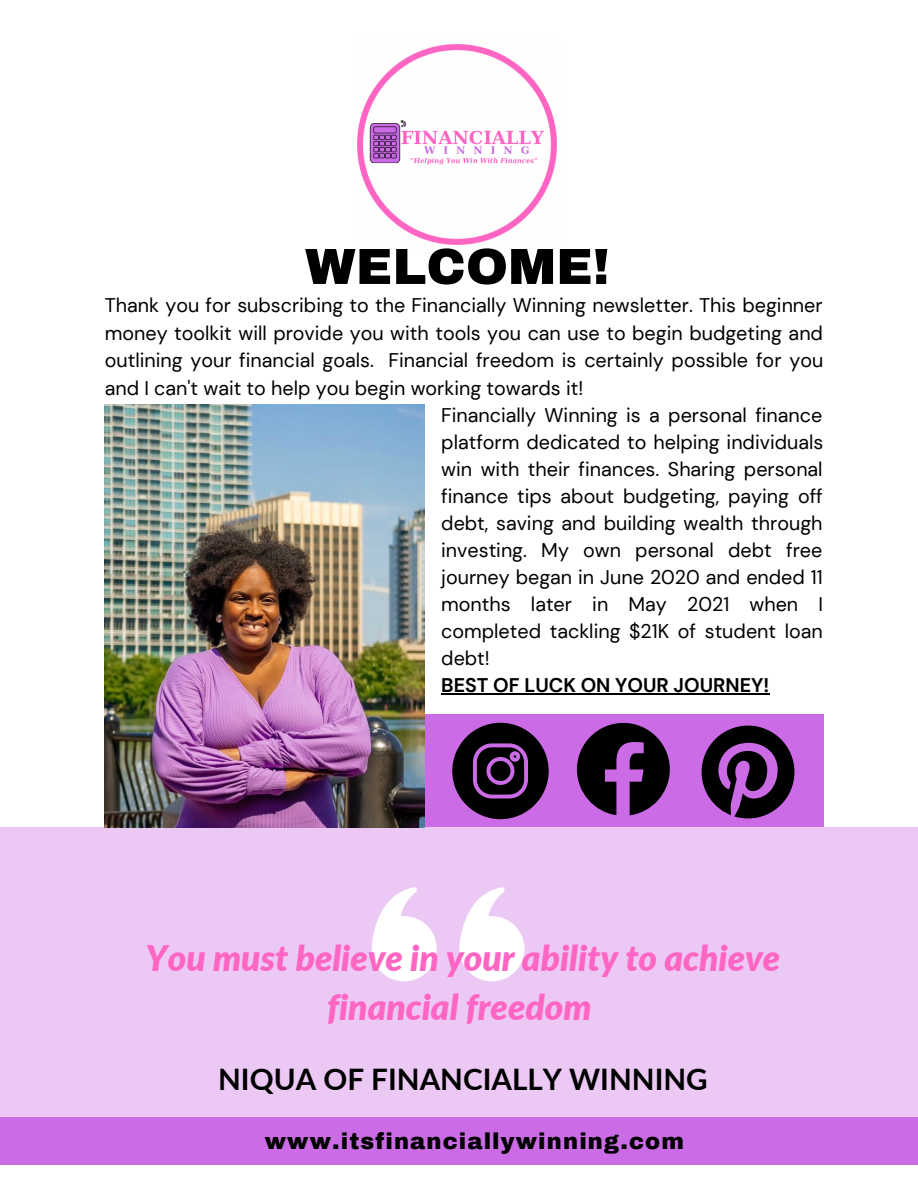
<style>
.page{position:relative;width:918px;height:1188px;background:#fff}
.page>*{position:absolute;margin:0;border:0;box-sizing:border-box;transform-origin:0 0}
.t1{font:900 50.85px "Archivo";color:#000}
.t2{font:italic 900 35.25px/48.8px "Lato";color:#ff66c4;text-align:center}
.t3{font:700 29.55px "Lato";color:#000}
.t4{font:900 22.5px "Archivo";letter-spacing:.05em;color:#000}
.t5{font:19.8px/27px "DM Sans";color:#000;text-align:justify}
.t6{font:700 19.8px "DM Sans";color:#000}
</style>
<div class="page">
<div style="left:0;top:827px;width:918px;height:314px;background:#ecc9f5"></div>
<svg style="left:372px;top:887px;width:65px;height:94px"></svg>
<svg style="left:459px;top:887px;width:65px;height:94px"></svg>
<div style="left:0;top:1118px;width:918px;height:47px;background:#cb6ce6"></div>
<img style="left:357px;top:44px;width:200px;height:201px">
<div style="left:424px;top:715px;width:400px;height:112px;background:#cb6ce6"></div>
<svg style="left:577px;top:723px;width:93px;height:92px"></svg>
<svg style="left:452px;top:723px;width:97px;height:96px"></svg>
<svg style="left:702px;top:726px;width:92px;height:92px"></svg>
<img style="left:105px;top:404px;width:319px;height:423px">
<hr style="left:441px;top:693px;width:328px;height:2px;background:#000">
<p class="t1" style="left:305px;top:239px;width:306px">WELCOME!</p>
<p class="t5" style="left:105px;top:292px;width:720px;line-height:27.5px">Thank you for subscribing to the Financially Winning newsletter. This beginner money toolkit will provide you with tools you can use to begin budgeting and outlining your financial goals. Financial freedom is certainly possible for you and I can't wait to help you begin working towards it!</p>
<p class="t5" style="left:441px;top:402px;width:384px">Financially Winning is a personal finance platform dedicated to helping individuals win with their finances. Sharing personal finance tips about budgeting, paying off debt, saving and building wealth through investing. My own personal debt free journey began in June 2020 and ended 11 months later in May 2021 when I completed tackling $21K of student loan debt!</p>
<p class="t6" style="left:441px;top:673px;width:330px">BEST OF LUCK ON YOUR JOURNEY!</p>
<p class="t2" style="left:146px;top:933px;width:636px">You must believe in your ability to achieve financial freedom</p>
<p class="t3" style="left:218px;top:1061px;width:491px">NIQUA OF FINANCIALLY WINNING</p>
<p class="t4" style="left:265px;top:1129px;width:421px">www.itsfinanciallywinning.com</p>
</div>
